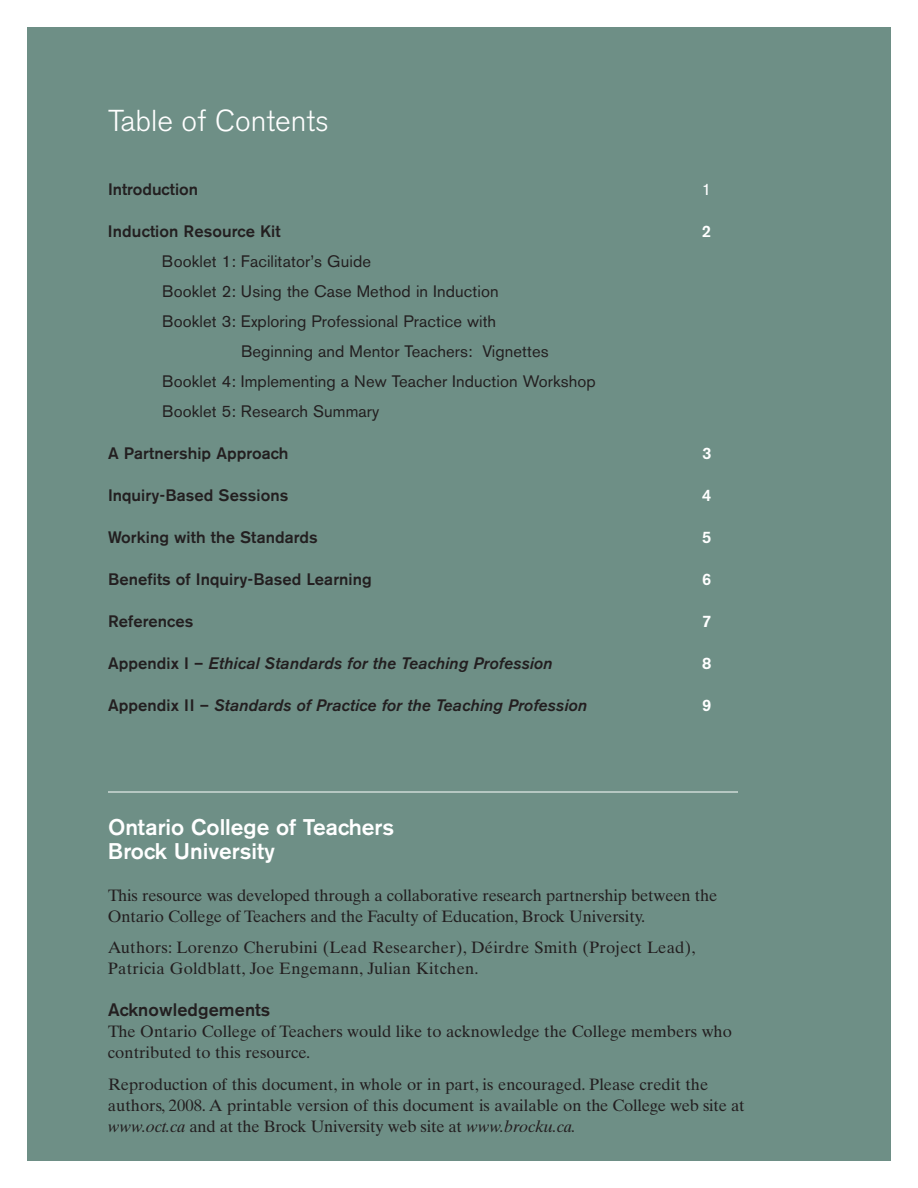
<style>
.page{position:relative;width:918px;height:1188px;background:#fff}
.page>*{position:absolute;margin:0;border:0;box-sizing:border-box;transform-origin:0 0}
.t1{font:300 30px "Akzidenz Grotesk Pro";color:#fff}
.t2{font:500 22.5px/24px "Akzidenz Grotesk BE";color:#fff}
.t3{font:500 18px "Akzidenz Grotesk BE";letter-spacing:.005em;color:#231f20}
.t4{font:16.5px/21px "Times Ten";color:#231f20}
.t5{font:16.5px "Akzidenz Grotesk BE";letter-spacing:.005em;color:#231f20}
.t6{font:500 16.5px "Akzidenz Grotesk BE";letter-spacing:.005em;color:#231f20}
.t7{font:italic 500 16.5px "Akzidenz Grotesk BE";letter-spacing:.005em;color:#231f20}
.t8{font:500 16.5px "Akzidenz Grotesk BE";color:#fff}
.t9{font:16.5px "Akzidenz Grotesk BE";color:#fff}
.s1{font-style:normal}
.s2{font-style:italic}
</style>
<div class="page">
<div style="left:27px;top:27px;width:864px;height:1134px;background:#6e8f86"></div>
<hr style="left:108px;top:792px;width:630px;height:1px;background:#fff">
<h1 class="t1" style="left:108px;top:107px;width:222px">Table of Contents</h1>
<p class="t6" style="left:108px;top:183px;width:92px">Introduction</p>
<p class="t9" style="left:702px;top:183px;width:11px">1</p>
<p class="t6" style="left:108px;top:225px;width:174px">Induction Resource Kit</p>
<p class="t8" style="left:702px;top:225px;width:11px">2</p>
<p class="t5" style="left:162px;top:255px;width:210px">Booklet 1: Facilitator’s Guide</p>
<p class="t5" style="left:162px;top:285px;width:338px">Booklet 2: Using the Case Method in Induction</p>
<p class="t5" style="left:162px;top:315px;width:336px">Booklet 3: Exploring Professional Practice with</p>
<p class="t5" style="left:241px;top:345px;width:309px">Beginning and Mentor Teachers: Vignettes</p>
<p class="t5" style="left:162px;top:375px;width:435px">Booklet 4: Implementing a New Teacher Induction Workshop</p>
<p class="t5" style="left:162px;top:405px;width:219px">Booklet 5: Research Summary</p>
<p class="t6" style="left:108px;top:447px;width:182px">A Partnership Approach</p>
<p class="t8" style="left:702px;top:447px;width:11px">3</p>
<p class="t6" style="left:108px;top:489px;width:182px">Inquiry-Based Sessions</p>
<p class="t8" style="left:702px;top:489px;width:11px">4</p>
<p class="t6" style="left:108px;top:531px;width:211px">Working with the Standards</p>
<p class="t8" style="left:702px;top:531px;width:11px">5</p>
<p class="t6" style="left:108px;top:573px;width:265px">Benefits of Inquiry-Based Learning</p>
<p class="t8" style="left:702px;top:573px;width:11px">6</p>
<p class="t6" style="left:108px;top:615px;width:87px">References</p>
<p class="t8" style="left:702px;top:615px;width:11px">7</p>
<p class="t7" style="left:108px;top:657px;width:446px"><span class="s1">Appendix I –</span> Ethical Standards for the Teaching Profession</p>
<p class="t8" style="left:702px;top:657px;width:11px">8</p>
<p class="t7" style="left:108px;top:699px;width:481px"><span class="s1">Appendix II –</span> Standards of Practice for the Teaching Profession</p>
<p class="t8" style="left:702px;top:699px;width:11px">9</p>
<h2 class="t2" style="left:108px;top:817px;width:288px">Ontario College of Teachers<br>Brock University</h2>
<p class="t4" style="left:108px;top:886px;width:611px">This resource was developed through a collaborative research partnership between the<br>Ontario College of Teachers and the Faculty of Education, Brock University.</p>
<p class="t4" style="left:108px;top:939px;width:589px">Authors: Lorenzo Cherubini (Lead Researcher), Déirdre Smith (Project Lead),<br>Patricia Goldblatt, Joe Engemann, Julian Kitchen.</p>
<p class="t3" style="left:108px;top:1004px;width:164px">Acknowledgements</p>
<p class="t4" style="left:108px;top:1023px;width:626px">The Ontario College of Teachers would like to acknowledge the College members who contributed to this resource.</p>
<p class="t4" style="left:108px;top:1075px;width:638px">Reproduction of this document, in whole or in part, is encouraged. Please credit the authors, 2008. A printable version of this document is available on the College web site at <span class="s2">www.oct.ca</span> and at the Brock University web site at <span class="s2">www.brocku.ca.</span></p>
</div>
